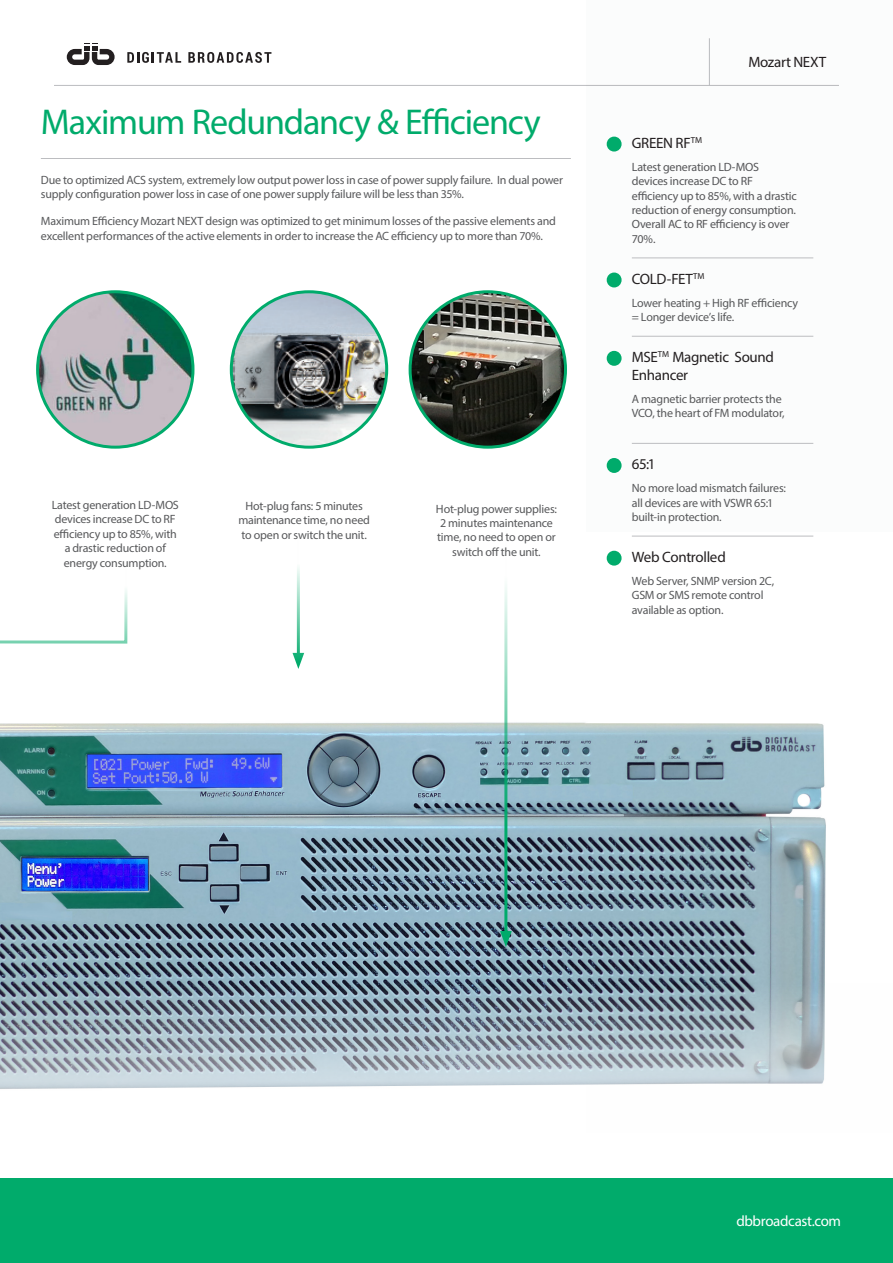
<style>
.page{position:relative;width:893px;height:1263px;background:#fff}
.page>*{position:absolute;margin:0;border:0;box-sizing:border-box;transform-origin:0 0}
.t1{font:36px "Myriad Pro";letter-spacing:-.03em;color:#00ab6b}
.H4_with_rule{font:15px/18px "Myriad Pro";letter-spacing:-.02em;color:#231f20}
.t2{font:15px "Myriad Pro";letter-spacing:-.02em;color:#fff}
.t3{font:12px/14.4px "Myriad Pro";letter-spacing:-.015em;color:#57585a}
</style>
<div class="page">
<div style="left:0;top:1178px;width:893px;height:85px;background:#00ab6b"></div>
<hr style="left:54px;top:85px;width:785px;height:1px;background:#bcbdc0">
<svg style="left:127px;top:52px;width:54px;height:11px"></svg>
<svg style="left:188px;top:52px;width:83px;height:11px"></svg>
<svg style="left:67px;top:43px;width:48px;height:22px"></svg>
<div style="left:586px;top:0;width:307px;height:1178px;background:#fbfcfc"></div>
<img style="left:0;top:535px;width:826px;height:554px">
<img style="left:410px;top:292px;width:155px;height:155px;border-radius:77px">
<div style="left:409px;top:290px;width:158px;height:159px;border:3px solid #00ab6b;border-radius:50%"></div>
<img style="left:38px;top:292px;width:155px;height:155px;border-radius:78px">
<div style="left:36px;top:290px;width:158px;height:159px;border:3px solid #00ab6b;border-radius:50%"></div>
<img style="left:231px;top:292px;width:156px;height:155px;border-radius:78px">
<div style="left:230px;top:290px;width:158px;height:159px;border:3px solid #00ab6b;border-radius:50%"></div>
<hr style="left:41px;top:158px;width:530px;height:1px;background:#bcbdc0">
<div style="left:608px;top:138px;width:12px;height:12px;background:#00ab6b;border-radius:50%"></div>
<div style="left:607px;top:137px;width:15px;height:15px;border:3px solid #00ab6b;border-radius:50%"></div>
<hr style="left:632px;top:336px;width:181px;height:1px;background:#bcbdc0">
<div style="left:608px;top:352px;width:12px;height:12px;background:#00ab6b;border-radius:50%"></div>
<div style="left:607px;top:351px;width:15px;height:15px;border:3px solid #00ab6b;border-radius:50%"></div>
<hr style="left:632px;top:536px;width:181px;height:1px;background:#bcbdc0">
<div style="left:608px;top:552px;width:12px;height:12px;background:#00ab6b;border-radius:50%"></div>
<div style="left:607px;top:551px;width:15px;height:15px;border:3px solid #00ab6b;border-radius:50%"></div>
<hr style="left:632px;top:443px;width:181px;height:1px;background:#bcbdc0">
<div style="left:608px;top:459px;width:12px;height:12px;background:#00ab6b;border-radius:50%"></div>
<div style="left:607px;top:458px;width:15px;height:15px;border:3px solid #00ab6b;border-radius:50%"></div>
<hr style="left:504px;top:519px;width:3px;height:418px;background:#00ab6b">
<svg style="left:500px;top:931px;width:12px;height:16px"></svg>
<hr style="left:297px;top:537px;width:3px;height:121px;background:#00ab6b">
<svg style="left:292px;top:653px;width:12px;height:16px"></svg>
<svg style="left:0;top:560px;width:129px;height:172px"></svg>
<hr style="left:632px;top:257px;width:181px;height:1px;background:#bcbdc0">
<div style="left:608px;top:274px;width:12px;height:12px;background:#00ab6b;border-radius:50%"></div>
<div style="left:607px;top:273px;width:15px;height:14px;border:3px solid #00ab6b;border-radius:50%"></div>
<h1 class="t1" style="left:41px;top:100px;width:501px">Maximum Redundancy &amp; Efficiency</h1>
<p class="t3" style="left:41px;top:172px;width:524px">Due to optimized ACS system, extremely low output power loss in case of power supply failure. In dual power supply configuration power loss in case of one power supply failure will be less than 35%.</p>
<p class="t3" style="left:41px;top:214px;width:517px">Maximum Efficiency Mozart NEXT design was optimized to get minimum losses of the passive elements and excellent performances of the active elements in order to increase the AC efficiency up to more than 70%.</p>
<p class="t3" style="left:52px;top:498px;width:129px;text-align:center">Latest generation LD-MOS devices increase DC to RF efficiency up to 85%, with a drastic reduction of energy consumption.</p>
<p class="t3" style="left:238px;top:499px;width:133px;text-align:center">Hot-plug fans: 5 minutes maintenance time, no need to open or switch the unit.</p>
<p class="t3" style="left:436px;top:501px;width:122px;text-align:center">Hot-plug power supplies:<br>2 minutes maintenance time, no need to open or switch off the unit.</p>
<p class="H4_with_rule" style="left:748px;top:52px;width:79px">Mozart NEXT</p>
<h4 class="H4_with_rule" style="left:632px;top:134px;width:72px">GREEN RF<sup>TM</sup></h4>
<p class="t3" style="left:632px;top:159px;width:166px">Latest generation LD-MOS devices increase DC to RF efficiency up to 85%, with a drastic reduction of energy consumption.<br>Overall AC to RF efficiency is over<br>70%.</p>
<p class="H4_with_rule" style="left:632px;top:269px;width:74px">COLD-FET<sup>TM</sup></p>
<p class="t3" style="left:632px;top:295px;width:168px">Lower heating + High RF efficiency = Longer device’s life.</p>
<p class="H4_with_rule" style="left:632px;top:348px;width:144px">MSE<sup>TM</sup> Magnetic Sound<br>Enhancer</p>
<p class="t3" style="left:632px;top:392px;width:154px">A magnetic barrier protects the<br>VCO, the heart of FM modulator,</p>
<p class="H4_with_rule" style="left:632px;top:455px;width:25px">65:1</p>
<p class="t3" style="left:632px;top:481px;width:156px">No more load mismatch failures: all devices are with VSWR 65:1 built-in protection.</p>
<p class="H4_with_rule" style="left:632px;top:548px;width:95px">Web Controlled</p>
<p class="t3" style="left:632px;top:573px;width:144px">Web Server, SNMP version 2C,<br>GSM or SMS remote control available as option.</p>
<p class="t2" style="left:736px;top:1212px;width:106px">dbbroadcast.com</p>
</div>
